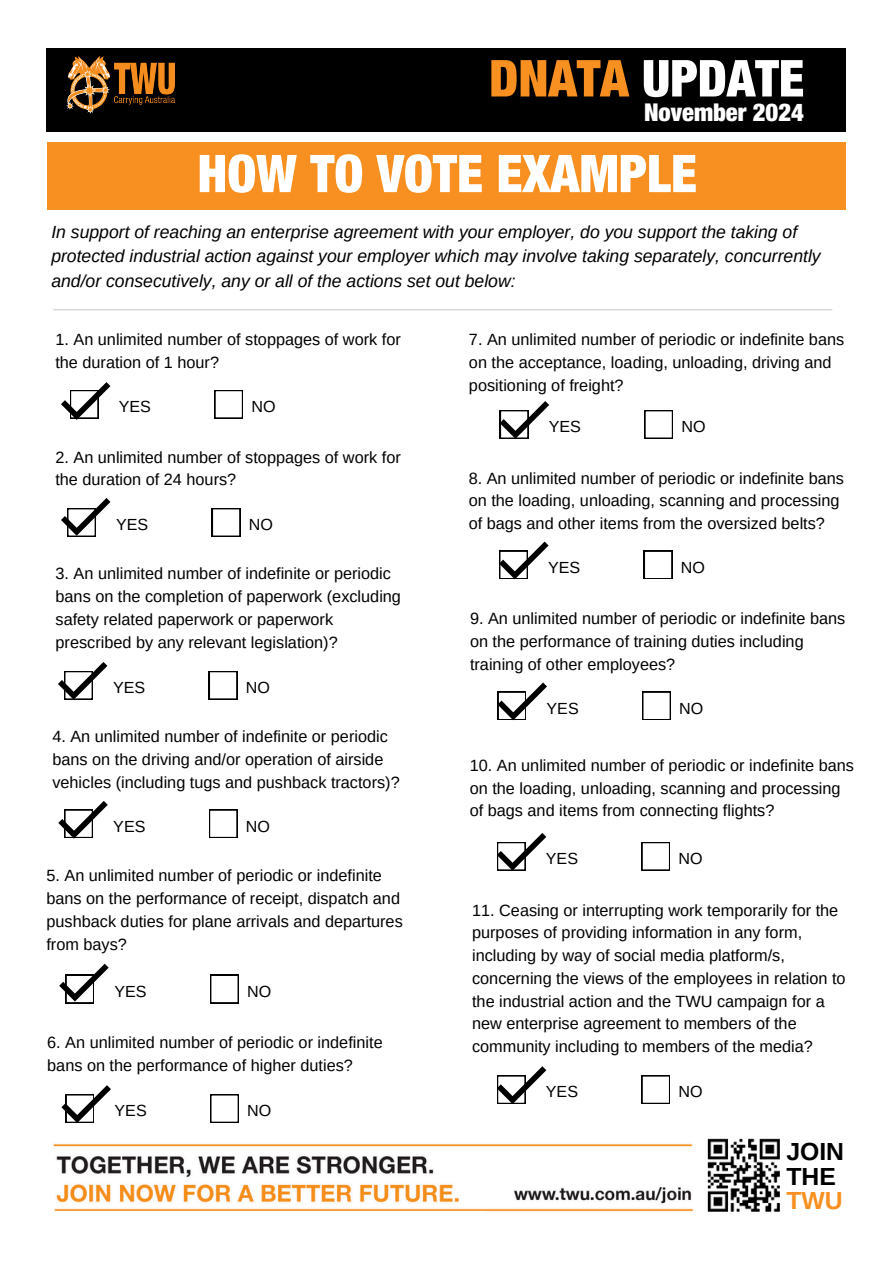
<style>
.page{position:relative;width:894px;height:1264px;background:#fff}
.page>*{position:absolute;margin:0;border:0;box-sizing:border-box;transform-origin:0 0}
.t1{font:900 condensed 52.05px "Helvetica Neue LT Std";color:#fff}
.t2{font:900 condensed 50.85px "Helvetica Neue LT Std";color:#fff}
.t3{font:700 24.75px/24.6px "Arimo";color:#000}
.t4{font:900 condensed 24.6px "Helvetica Neue LT Std";color:#fff}
.t5{font:italic 17.55px/24.6px "Arimo";color:#000}
.t6{font:16.2px/22.8px "Arimo";color:#000}
.t7{font:16.05px "Arimo";color:#000}
.s1{color:#f79020}
</style>
<div class="page">
<div style="left:46px;top:48px;width:799px;height:83px;background:#000"></div>
<img style="left:66px;top:56px;width:108px;height:58px">
<div style="left:47px;top:142px;width:798px;height:67px;background:#f79020"></div>
<svg style="left:210px;top:1094px;width:28px;height:28px"></svg>
<svg style="left:210px;top:974px;width:28px;height:29px"></svg>
<svg style="left:209px;top:809px;width:28px;height:28px"></svg>
<svg style="left:209px;top:671px;width:28px;height:28px"></svg>
<svg style="left:212px;top:508px;width:28px;height:28px"></svg>
<svg style="left:214px;top:390px;width:29px;height:28px"></svg>
<svg style="left:641px;top:842px;width:28px;height:28px"></svg>
<svg style="left:61px;top:382px;width:49px;height:38px"></svg>
<svg style="left:61px;top:498px;width:49px;height:38px"></svg>
<svg style="left:58px;top:662px;width:49px;height:37px"></svg>
<svg style="left:58px;top:801px;width:50px;height:37px"></svg>
<svg style="left:59px;top:963px;width:50px;height:40px"></svg>
<svg style="left:61px;top:1085px;width:50px;height:37px"></svg>
<svg style="left:497px;top:833px;width:49px;height:37px"></svg>
<svg style="left:642px;top:691px;width:28px;height:29px"></svg>
<svg style="left:497px;top:682px;width:50px;height:38px"></svg>
<svg style="left:643px;top:551px;width:29px;height:28px"></svg>
<svg style="left:499px;top:541px;width:49px;height:38px"></svg>
<svg style="left:644px;top:410px;width:28px;height:28px"></svg>
<svg style="left:499px;top:401px;width:50px;height:38px"></svg>
<svg style="left:641px;top:1075px;width:28px;height:28px"></svg>
<svg style="left:497px;top:1066px;width:49px;height:38px"></svg>
<hr style="left:53px;top:309px;width:779px;height:1px;background:#000">
<img style="left:485px;top:1143px;width:208px;height:69px">
<img style="left:53px;top:1143px;width:432px;height:67px">
<img style="left:707px;top:1138px;width:73px;height:74px">
<h1 class="t2" style="left:489px;top:60px;width:316px"><span class="s1">DNATA</span> UPDATE</h1>
<h3 class="t4" style="left:643px;top:104px;width:161px">November 2024</h3>
<p class="t1" style="left:197px;top:155px;width:501px">HOW TO VOTE EXAMPLE</p>
<p class="t5" style="left:51px;top:219px;width:770px">In support of reaching an enterprise agreement with your employer, do you support the taking of protected industrial action against your employer which may involve taking separately, concurrently and/or consecutively, any or all of the actions set out below:</p>
<h4 class="t6" style="left:55px;top:328px;width:347px">1. An unlimited number of stoppages of work for the duration of 1 hour?</h4>
<h4 class="t7" style="left:119px;top:397px;width:34px">YES</h4>
<h4 class="t7" style="left:251px;top:397px;width:26px">NO</h4>
<h4 class="t6" style="left:55px;top:445px;width:347px">2. An unlimited number of stoppages of work for the duration of 24 hours?</h4>
<p class="t7" style="left:116px;top:515px;width:34px">YES</p>
<p class="t7" style="left:249px;top:515px;width:26px">NO</p>
<h4 class="t6" style="left:55px;top:562px;width:347px">3. An unlimited number of indefinite or periodic bans on the completion of paperwork (excluding safety related paperwork or paperwork prescribed by any relevant legislation)?</h4>
<h4 class="t7" style="left:113px;top:678px;width:34px">YES</h4>
<h4 class="t7" style="left:246px;top:678px;width:26px">NO</h4>
<p class="t6" style="left:52px;top:725px;width:349px">4. An unlimited number of indefinite or periodic bans on the driving and/or operation of airside vehicles (including tugs and pushback tractors)?</p>
<p class="t7" style="left:113px;top:817px;width:34px">YES</p>
<p class="t7" style="left:246px;top:817px;width:26px">NO</p>
<h4 class="t6" style="left:46px;top:864px;width:358px">5. An unlimited number of periodic or indefinite bans on the performance of receipt, dispatch and pushback duties for plane arrivals and departures from bays?</h4>
<h4 class="t7" style="left:114px;top:982px;width:34px">YES</h4>
<h4 class="t7" style="left:247px;top:982px;width:26px">NO</h4>
<p class="t6" style="left:47px;top:1031px;width:337px">6. An unlimited number of periodic or indefinite bans on the performance of higher duties?</p>
<p class="t7" style="left:114px;top:1101px;width:34px">YES</p>
<p class="t7" style="left:247px;top:1101px;width:26px">NO</p>
<h1 class="t6" style="left:469px;top:328px;width:376px">7. An unlimited number of periodic or indefinite bans on the acceptance, loading, unloading, driving and positioning of freight?</h1>
<h4 class="t7" style="left:548px;top:417px;width:34px">YES</h4>
<h4 class="t7" style="left:681px;top:417px;width:26px">NO</h4>
<h4 class="t6" style="left:468px;top:466px;width:376px">8. An unlimited number of periodic or indefinite bans on the loading, unloading, scanning and processing of bags and other items from the oversized belts?</h4>
<p class="t7" style="left:548px;top:558px;width:34px">YES</p>
<p class="t7" style="left:680px;top:558px;width:26px">NO</p>
<h4 class="t6" style="left:470px;top:607px;width:376px">9. An unlimited number of periodic or indefinite bans on the performance of training duties including training of other employees?</h4>
<h4 class="t7" style="left:546px;top:699px;width:34px">YES</h4>
<h4 class="t7" style="left:679px;top:699px;width:26px">NO</h4>
<p class="t6" style="left:469px;top:753px;width:386px">10. An unlimited number of periodic or indefinite bans on the loading, unloading, scanning and processing of bags and items from connecting flights?</p>
<p class="t7" style="left:545px;top:849px;width:34px">YES</p>
<p class="t7" style="left:678px;top:849px;width:26px">NO</p>
<p class="t6" style="left:472px;top:898px;width:375px">11. Ceasing or interrupting work temporarily for the purposes of providing information in any form, including by way of social media platform/s, concerning the views of the employees in relation to the industrial action and the TWU campaign for a new enterprise agreement to members of the community including to members of the media?</p>
<p class="t7" style="left:545px;top:1082px;width:34px">YES</p>
<p class="t7" style="left:678px;top:1082px;width:26px">NO</p>
<p class="t3" style="left:786px;top:1139px;width:59px">JOIN<br>THE<br><span class="s1">TWU</span></p>
</div>
